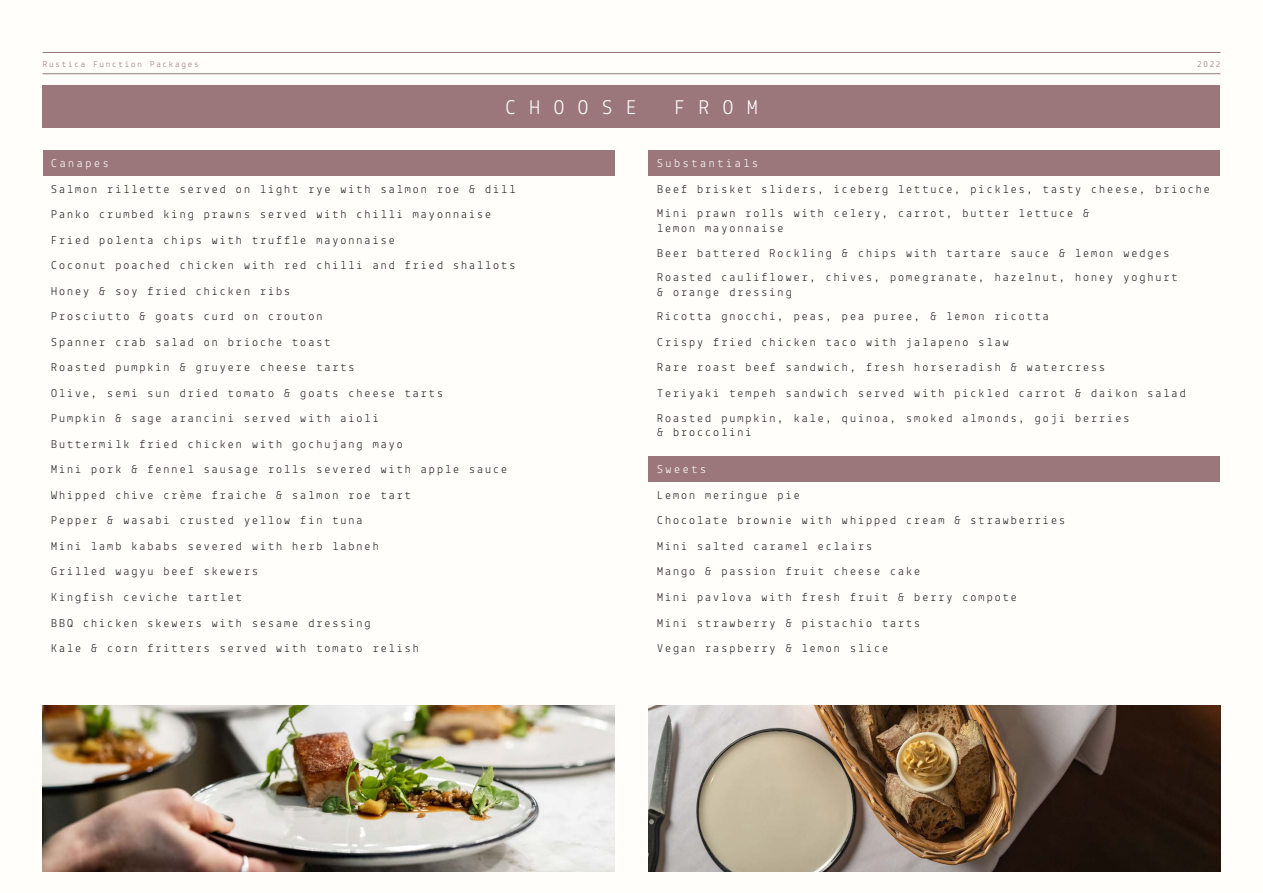
<style>
.page{position:relative;width:1263px;height:893px;background:#fffefa}
.page>*{position:absolute;margin:0;border:0;box-sizing:border-box;transform-origin:0 0}
.t1{font:21px "Lekton";letter-spacing:.65em;color:#fff}
.t2{font:12px/14.4px "Lekton";letter-spacing:.17em;color:#231f20}
.t3{font:12px "Lekton";letter-spacing:.22em;color:#fff}
.t4{font:9px "Lekton";letter-spacing:.2em;color:#9b777b}
</style>
<div class="page">
<div style="left:43px;top:150px;width:571px;height:25px;background:#9b777b"></div>
<div style="left:648px;top:150px;width:572px;height:25px;background:#9b777b"></div>
<div style="left:648px;top:456px;width:572px;height:26px;background:#9b777b"></div>
<div style="left:43px;top:85px;width:1177px;height:43px;background:#9b777b"></div>
<hr style="left:43px;top:73px;width:1177px;height:1px;background:#9b777b">
<hr style="left:43px;top:52px;width:1177px;height:1px;background:#9b777b">
<img style="left:648px;top:706px;width:572px;height:166px">
<img style="left:43px;top:706px;width:571px;height:166px">
<p class="t4" style="left:43px;top:58px;width:157px">Rustica Function Packages</p>
<p class="t4" style="left:1197px;top:58px;width:25px">2022</p>
<p class="t1" style="left:505px;top:95px;width:133px">CHOOSE</p>
<p class="t1" style="left:674px;top:95px;width:84px">FROM</p>
<p class="t3" style="left:51px;top:156px;width:59px">Canapes</p>
<p class="t2" style="left:51px;top:181px;width:466px">Salmon rillette served on light rye with salmon roe &amp; dill</p>
<p class="t2" style="left:51px;top:207px;width:442px">Panko crumbed king prawns served with chilli mayonnaise</p>
<p class="t2" style="left:51px;top:232px;width:345px">Fried polenta chips with truffle mayonnaise</p>
<p class="t2" style="left:51px;top:258px;width:466px">Coconut poached chicken with red chilli and fried shallots</p>
<p class="t2" style="left:51px;top:283px;width:241px">Honey &amp; soy fried chicken ribs</p>
<p class="t2" style="left:51px;top:309px;width:273px">Prosciutto &amp; goats curd on crouton</p>
<p class="t2" style="left:51px;top:334px;width:281px">Spanner crab salad on brioche toast</p>
<p class="t2" style="left:51px;top:360px;width:305px">Roasted pumpkin &amp; gruyere cheese tarts</p>
<p class="t2" style="left:51px;top:385px;width:393px">Olive, semi sun dried tomato &amp; goats cheese tarts</p>
<p class="t2" style="left:51px;top:411px;width:329px">Pumpkin &amp; sage arancini served with aioli</p>
<p class="t2" style="left:51px;top:437px;width:353px">Buttermilk fried chicken with gochujang mayo</p>
<p class="t2" style="left:51px;top:462px;width:458px">Mini pork &amp; fennel sausage rolls severed with apple sauce</p>
<p class="t2" style="left:51px;top:488px;width:361px">Whipped chive crème fraiche &amp; salmon roe tart</p>
<p class="t2" style="left:51px;top:513px;width:313px">Pepper &amp; wasabi crusted yellow fin tuna</p>
<p class="t2" style="left:51px;top:539px;width:329px">Mini lamb kababs severed with herb labneh</p>
<p class="t2" style="left:51px;top:564px;width:208px">Grilled wagyu beef skewers</p>
<p class="t2" style="left:51px;top:590px;width:192px">Kingfish ceviche tartlet</p>
<p class="t2" style="left:51px;top:615px;width:321px">BBQ chicken skewers with sesame dressing</p>
<p class="t2" style="left:51px;top:641px;width:369px">Kale &amp; corn fritters served with tomato relish</p>
<p class="t3" style="left:657px;top:156px;width:103px">Substantials</p>
<p class="t2" style="left:657px;top:181px;width:554px">Beef brisket sliders, iceberg lettuce, pickles, tasty cheese, brioche</p>
<p class="t2" style="left:657px;top:206px;width:434px">Mini prawn rolls with celery, carrot, butter lettuce &amp; lemon mayonnaise</p>
<p class="t2" style="left:657px;top:245px;width:514px">Beer battered Rockling &amp; chips with tartare sauce &amp; lemon wedges</p>
<p class="t2" style="left:657px;top:270px;width:522px">Roasted cauliflower, chives, pomegranate, hazelnut, honey yoghurt &amp; orange dressing</p>
<p class="t2" style="left:657px;top:309px;width:393px">Ricotta gnocchi, peas, pea puree, &amp; lemon ricotta</p>
<p class="t2" style="left:657px;top:334px;width:353px">Crispy fried chicken taco with jalapeno slaw</p>
<p class="t2" style="left:657px;top:360px;width:450px">Rare roast beef sandwich, fresh horseradish &amp; watercress</p>
<p class="t2" style="left:657px;top:385px;width:530px">Teriyaki tempeh sandwich served with pickled carrot &amp; daikon salad</p>
<p class="t2" style="left:657px;top:410px;width:474px">Roasted pumpkin, kale, quinoa, smoked almonds, goji berries &amp; broccolini</p>
<p class="t3" style="left:657px;top:462px;width:51px">Sweets</p>
<p class="t2" style="left:657px;top:488px;width:144px">Lemon meringue pie</p>
<p class="t2" style="left:657px;top:513px;width:409px">Chocolate brownie with whipped cream &amp; strawberries</p>
<p class="t2" style="left:657px;top:539px;width:217px">Mini salted caramel eclairs</p>
<p class="t2" style="left:657px;top:564px;width:265px">Mango &amp; passion fruit cheese cake</p>
<p class="t2" style="left:657px;top:590px;width:361px">Mini pavlova with fresh fruit &amp; berry compote</p>
<p class="t2" style="left:657px;top:615px;width:265px">Mini strawberry &amp; pistachio tarts</p>
<p class="t2" style="left:657px;top:641px;width:233px">Vegan raspberry &amp; lemon slice</p>
</div>
